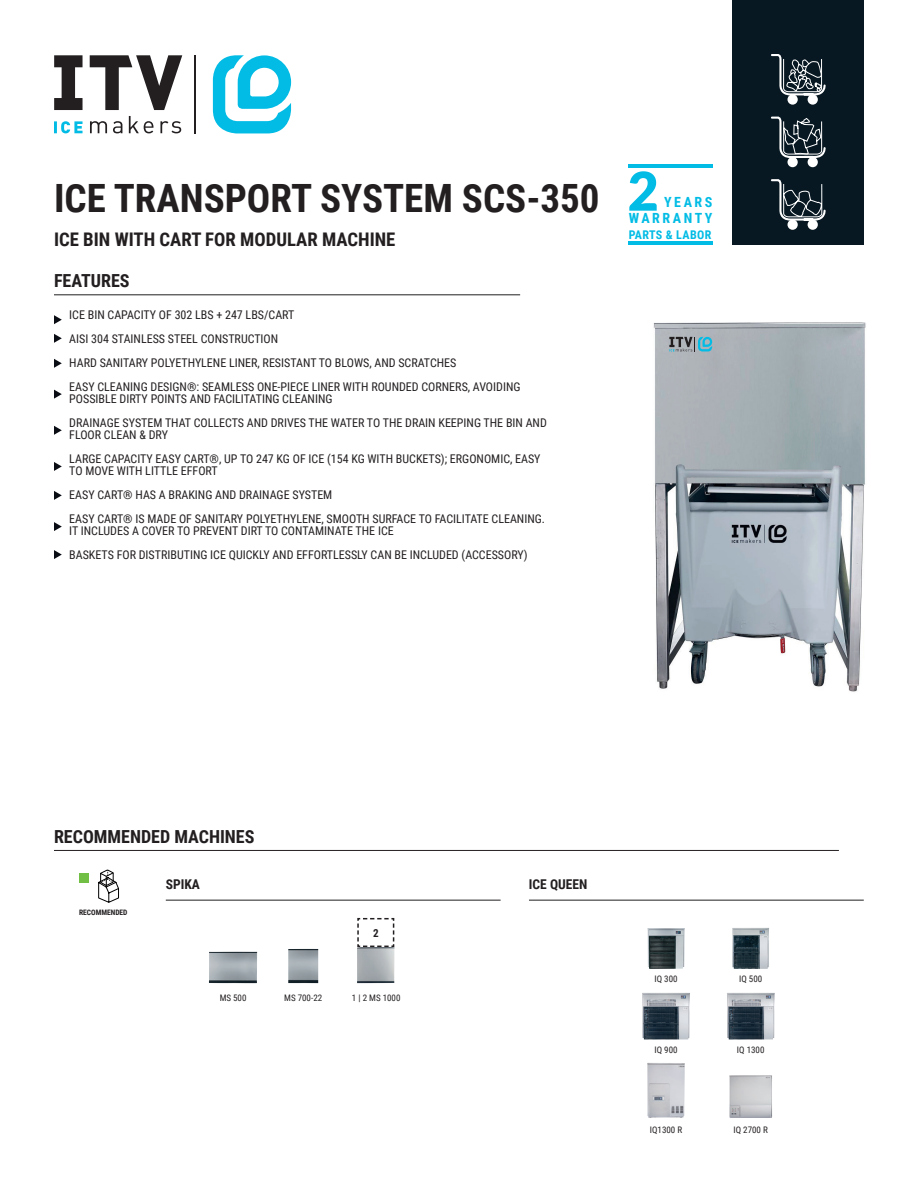
<style>
.page{position:relative;width:918px;height:1188px;background:#fff}
.page>*{position:absolute;margin:0;border:0;box-sizing:border-box;transform-origin:0 0}
.t1{font:900 53.4px "Lato";color:#02bce5}
.t2{font:700 39px "Roboto Condensed";color:#231f20}
.t3{font:700 18.75px "Roboto Condensed";color:#231f20}
.t4{font:700 18px "Roboto Condensed";color:#231f20}
.t5{font:700 13.95px/16.8px "Roboto Condensed";letter-spacing:.18em;color:#02bce5;text-align:right}
.t6{font:700 13.5px "Roboto Condensed";color:#231f20}
.t7{font:12px/24px "Roboto Condensed";color:#231f20}
.t8{font:700 12px "Roboto Condensed";letter-spacing:.03em;color:#02bce5}
.t9{font:700 11.1px "Roboto Condensed";color:#231f20}
.t10{font:9px "Roboto Condensed";color:#231f20}
.t11{font:700 7.5px "Roboto Condensed";color:#231f20}
</style>
<div class="page">
<hr style="left:194px;top:55px;width:2px;height:79px;background:#231f20">
<svg style="left:213px;top:55px;width:78px;height:78px"></svg>
<svg style="left:90px;top:116px;width:91px;height:17px"></svg>
<svg style="left:54px;top:121px;width:29px;height:12px"></svg>
<svg style="left:54px;top:55px;width:128px;height:55px"></svg>
<hr style="left:54px;top:294px;width:466px;height:1px;background:#231f20">
<hr style="left:54px;top:850px;width:785px;height:1px;background:#231f20">
<hr style="left:166px;top:900px;width:335px;height:1px;background:#231f20">
<hr style="left:529px;top:900px;width:335px;height:1px;background:#231f20">
<svg style="left:54px;top:315px;width:8px;height:9px"></svg>
<svg style="left:54px;top:334px;width:8px;height:9px"></svg>
<svg style="left:54px;top:390px;width:8px;height:9px"></svg>
<svg style="left:54px;top:426px;width:8px;height:9px"></svg>
<svg style="left:54px;top:491px;width:8px;height:9px"></svg>
<svg style="left:54px;top:462px;width:8px;height:9px"></svg>
<svg style="left:54px;top:522px;width:8px;height:9px"></svg>
<svg style="left:54px;top:550px;width:8px;height:9px"></svg>
<div style="left:79px;top:873px;width:10px;height:10px;background:#71bf44"></div>
<svg style="left:98px;top:869px;width:21px;height:34px"></svg>
<div style="left:732px;top:0;width:132px;height:245px;background:#071822"></div>
<hr style="left:628px;top:242px;width:84px;height:3px;background:#02bce5">
<hr style="left:628px;top:165px;width:84px;height:3px;background:#02bce5">
<div style="left:787px;top:220px;width:11px;height:10px;background:#fff;border-radius:50%"></div>
<div style="left:808px;top:220px;width:10px;height:10px;background:#fff;border-radius:50%"></div>
<svg style="left:771px;top:116px;width:55px;height:106px"></svg>
<div style="left:787px;top:94px;width:11px;height:11px;background:#fff;border-radius:50%"></div>
<div style="left:808px;top:94px;width:10px;height:11px;background:#fff;border-radius:50%"></div>
<svg style="left:771px;top:54px;width:55px;height:42px"></svg>
<svg style="left:54px;top:359px;width:8px;height:9px"></svg>
<img style="left:653px;top:322px;width:213px;height:370px">
<svg style="left:669px;top:337px;width:43px;height:15px"></svg>
<img style="left:209px;top:952px;width:48px;height:31px">
<img style="left:288px;top:949px;width:30px;height:34px">
<img style="left:357px;top:948px;width:38px;height:35px">
<svg style="left:357px;top:917px;width:38px;height:31px"></svg>
<img style="left:729px;top:1075px;width:43px;height:43px">
<img style="left:647px;top:928px;width:38px;height:41px">
<img style="left:647px;top:1063px;width:38px;height:55px">
<img style="left:732px;top:928px;width:37px;height:41px">
<img style="left:642px;top:993px;width:48px;height:46px">
<img style="left:727px;top:993px;width:48px;height:46px">
<h2 class="t2" style="left:54px;top:171px;width:547px">ICE TRANSPORT SYSTEM SCS-350</h2>
<h3 class="t3" style="left:54px;top:226px;width:343px">ICE BIN WITH CART FOR MODULAR MACHINE</h3>
<h3 class="t4" style="left:54px;top:268px;width:77px">FEATURES</h3>
<p class="t7" style="left:69px;top:303px;width:453px">ICE BIN CAPACITY OF 302 LBS + 247 LBS/CART<br>AISI 304 STAINLESS STEEL CONSTRUCTION<br>HARD SANITARY POLYETHYLENE LINER, RESISTANT TO BLOWS, AND SCRATCHES<br>EASY CLEANING DESIGN®: SEAMLESS ONE-PIECE LINER WITH ROUNDED CORNERS, AVOIDING</p>
<p class="t7" style="left:69px;top:387px;width:479px">POSSIBLE DIRTY POINTS AND FACILITATING CLEANING<br>DRAINAGE SYSTEM THAT COLLECTS AND DRIVES THE WATER TO THE DRAIN KEEPING THE BIN AND</p>
<p class="t7" style="left:69px;top:423px;width:473px">FLOOR CLEAN &amp; DRY<br>LARGE CAPACITY EASY CART®, UP TO 247 KG OF ICE (154 KG WITH BUCKETS); ERGONOMIC, EASY</p>
<p class="t7" style="left:69px;top:459px;width:477px">TO MOVE WITH LITTLE EFFORT<br>EASY CART® HAS A BRAKING AND DRAINAGE SYSTEM<br>EASY CART® IS MADE OF SANITARY POLYETHYLENE, SMOOTH SURFACE TO FACILITATE CLEANING.</p>
<p class="t7" style="left:69px;top:519px;width:460px">IT INCLUDES A COVER TO PREVENT DIRT TO CONTAMINATE THE ICE<br>BASKETS FOR DISTRIBUTING ICE QUICKLY AND EFFORTLESSLY CAN BE INCLUDED (ACCESSORY)</p>
<h1 class="t1" style="left:628px;top:151px;width:32px">2</h1>
<p class="t8" style="left:629px;top:226px;width:84px">PARTS &amp; LABOR</p>
<p class="t5" style="left:629px;top:193px;width:85px">YEARS<br>WARRANTY</p>
<h3 class="t4" style="left:54px;top:824px;width:202px">RECOMMENDED MACHINES</h3>
<p class="t6" style="left:166px;top:875px;width:36px">SPIKA</p>
<p class="t6" style="left:529px;top:875px;width:60px">ICE QUEEN</p>
<p class="t11" style="left:79px;top:907px;width:50px">RECOMMENDED</p>
<p class="t10" style="left:220px;top:991px;width:28px">MS 500</p>
<p class="t10" style="left:284px;top:991px;width:39px">MS 700-22</p>
<p class="t9" style="left:373px;top:925px;width:7px">2</p>
<p class="t10" style="left:352px;top:991px;width:50px">1 | 2 MS 1000</p>
<p class="t10" style="left:655px;top:972px;width:25px">IQ 300</p>
<p class="t10" style="left:739px;top:972px;width:25px">IQ 500</p>
<p class="t10" style="left:655px;top:1043px;width:25px">IQ 900</p>
<p class="t10" style="left:737px;top:1043px;width:29px">IQ 1300</p>
<p class="t10" style="left:650px;top:1124px;width:34px">IQ1300 R</p>
<p class="t10" style="left:734px;top:1124px;width:36px">IQ 2700 R</p>
</div>
